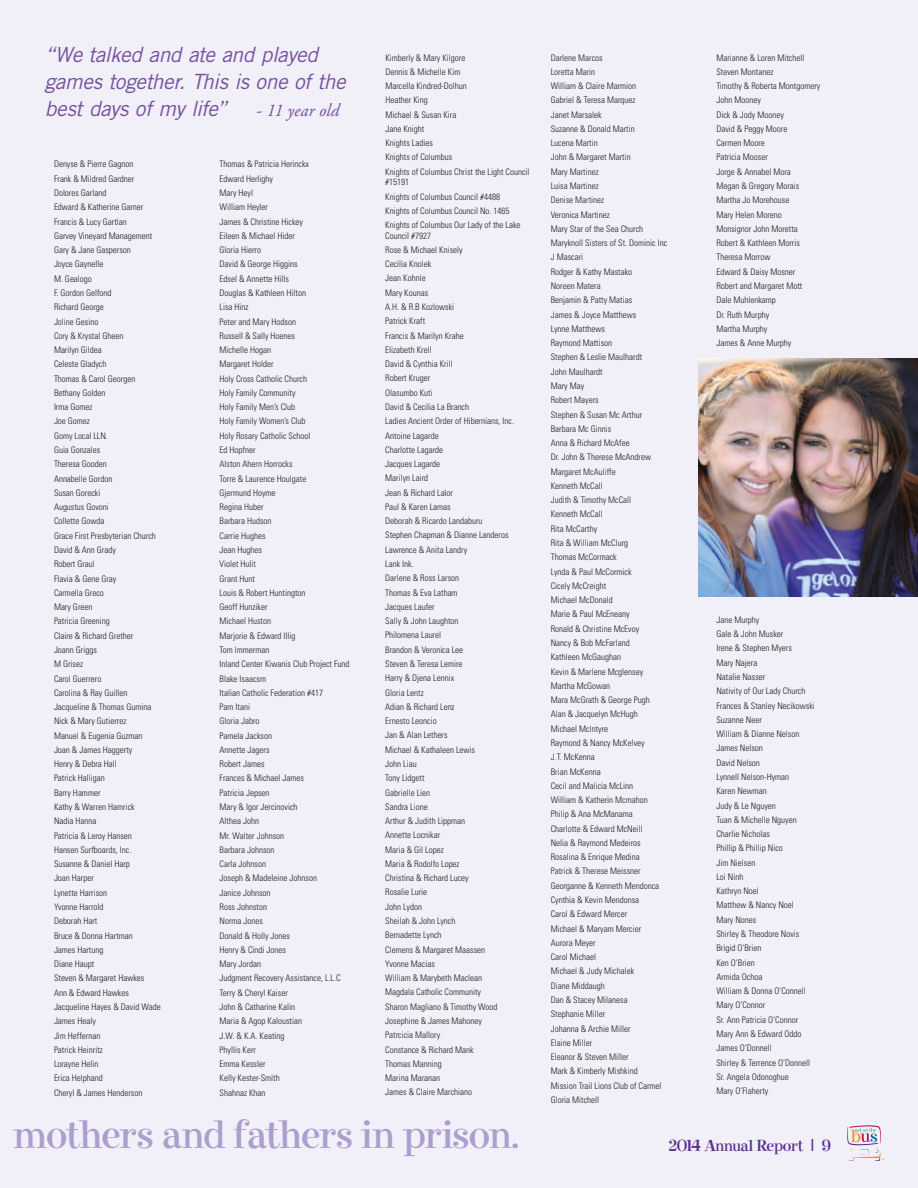
<style>
.page{position:relative;width:918px;height:1188px;background:#f1eff7}
.page>*{position:absolute;margin:0;border:0;box-sizing:border-box;transform-origin:0 0}
.t1{font:45px "Elroy";letter-spacing:-.01em;color:#ab9fcd}
.t2{font:italic 21px/27px "Trade Gothic";letter-spacing:-.02em;color:#7450a0}
.t3{font:18px "Elroy";letter-spacing:-.01em;color:#5b2e91}
.t4{font:italic 18px "Adobe Garamond Pro";color:#7450a0}
.t5{font:300 condensed 9px/14.2px "Univers LT Std";color:#231f20}
.s1{font-family:"Clarendon"}
</style>
<div class="page">
<svg style="left:847px;top:1125px;width:37px;height:36px"></svg>
<img style="left:698px;top:359px;width:220px;height:238px">
<h2 class="t2" style="left:45px;top:40px;width:302px">“We talked and ate and played games together. This is one of the best days of my life”</h2>
<h3 class="t4" style="left:256px;top:99px;width:85px">- 11 year old</h3>
<p class="t5" style="left:54px;top:157px;width:108px">Denyse &amp; Pierre Gagnon<br>Frank &amp; Mildred Gardner<br>Dolores Garland<br>Edward &amp; Katherine Garner<br>Francis &amp; Lucy Gartlan<br>Garvey Vineyard Management<br>Gary &amp; Jane Gasperson<br>Joyce Gaynelle<br>M. Gealogo<br>F. Gordon Gelfond<br>Richard George<br>Joline Gesino<br>Cory &amp; Krystal Gheen<br>Marilyn Gildea<br>Celeste Gladych<br>Thomas &amp; Carol Georgen<br>Bethany Golden<br>Irma Gomez<br>Joe Gomez<br>Gomy Local LLN.<br>Guia Gonzales<br>Theresa Gooden<br>Annabelle Gordon<br>Susan Gorecki<br>Augustus Govoni<br>Collette Gowda<br>Grace First Presbyterian Church<br>David &amp; Ann Grady<br>Robert Graul<br>Flavia &amp; Gene Gray<br>Carmella Greco<br>Mary Green<br>Patricia Greening<br>Claire &amp; Richard Grether<br>Joann Griggs<br>M Grisez<br>Carol Guerrero<br>Carolina &amp; Ray Guillen<br>Jacqueline &amp; Thomas Gumina<br>Nick &amp; Mary Gutierrez<br>Manuel &amp; Eugenia Guzman<br>Joan &amp; James Haggerty<br>Henry &amp; Debra Hall<br>Patrick Halligan<br>Barry Hammer<br>Kathy &amp; Warren Hamrick<br>Nadia Hanna<br>Patricia &amp; Leroy Hansen<br>Hansen Surfboards, Inc.<br>Susanne &amp; Daniel Harp<br>Joan Harper<br>Lynette Harrison<br>Yvonne Harrold<br>Deborah Hart<br>Bruce &amp; Donna Hartman<br>James Hartung<br>Diane Haupt<br>Steven &amp; Margaret Hawkes<br>Ann &amp; Edward Hawkes<br>Jacqueline Hayes &amp; David Wade<br>James Healy<br>Jim Heffernan<br>Patrick Heinritz<br>Lorayne Helin<br>Erica Helphand<br>Cheryl &amp; James Henderson</p>
<p class="t5" style="left:220px;top:157px;width:131px">Thomas &amp; Patricia Herinckx<br>Edward Herlighy<br>Mary Heyl<br>William Heyler<br>James &amp; Christine Hickey<br>Eileen &amp; Michael Hider<br>Gloria Hierro<br>David &amp; George Higgins<br>Edsel &amp; Annette Hills<br>Douglas &amp; Kathleen Hilton<br>Lisa Hinz<br>Peter and Mary Hodson<br>Russell &amp; Sally Hoenes<br>Michelle Hogan<br>Margaret Holder<br>Holy Cross Catholic Church<br>Holy Family Community<br>Holy Family Men’s Club<br>Holy Family Women’s Club<br>Holy Rosary Catholic School<br>Ed Hopfner<br>Alston Ahern Horrocks<br>Torre &amp; Laurence Houlgate<br>Gjermund Hoyme<br>Regina Huber<br>Barbara Hudson<br>Carrie Hughes<br>Jean Hughes<br>Violet Hulit<br>Grant Hunt<br>Louis &amp; Robert Huntington<br>Geoff Hunziker<br>Michael Huston<br>Marjorie &amp; Edward Illig<br>Tom Immerman<br>Inland Center Kiwanis Club Project Fund<br>Blake Isaacsm<br>Italian Catholic Federation #417<br>Pam Itani<br>Gloria Jabro<br>Pamela Jackson<br>Annette Jagers<br>Robert James<br>Frances &amp; Michael James<br>Patricia Jepsen<br>Mary &amp; Igor Jercinovich<br>Althea John<br>Mr. Walter Johnson<br>Barbara Johnson<br>Carla Johnson<br>Joseph &amp; Madeleine Johnson<br>Janice Johnson<br>Ross Johnston<br>Norma Jones<br>Donald &amp; Holly Jones<br>Henry &amp; Cindi Jones<br>Mary Jordan<br>Judgment Recovery Assistance, L.L.C<br>Terry &amp; Cheryl Kaiser<br>John &amp; Catharine Kalin<br>Maria &amp; Agop Kaloustian<br>J.W. &amp; K.A. Keating<br>Phyllis Kerr<br>Emma Kessler<br>Kelly Kester-Smith<br>Shahnaz Khan</p>
<p class="t5" style="left:385px;top:50px;width:146px">Kimberly &amp; Mary Kilgore<br>Dennis &amp; Michelle Kim<br>Marcella Kindred-Dolhun<br>Heather King<br>Michael &amp; Susan Kira<br>Jane Knight<br>Knights Ladies<br>Knights of Columbus<br>Knights of Columbus Christ the Light Council</p>
<p class="t5" style="left:385px;top:175px;width:137px">#15191<br>Knights of Columbus Council #4488<br>Knights of Columbus Council No. 1465<br>Knights of Columbus Our Lady of the Lake</p>
<p class="t5" style="left:385px;top:228px;width:130px">Council #7927<br>Rose &amp; Michael Knisely<br>Cecilia Knolek<br>Jean Kohnle<br>Mary Kounas<br>A.H. &amp; R.B Kozlowski<br>Patrick Kraft<br>Francis &amp; Marilyn Krahe<br>Elizabeth Krell<br>David &amp; Cynthia Krill<br>Robert Kruger<br>Olasumbo Kuti<br>David &amp; Cecilia La Branch<br>Ladies Ancient Order of Hibernians, Inc.<br>Antoine Lagarde<br>Charlotte Lagarde<br>Jacques Lagarde<br>Marilyn Laird<br>Jean &amp; Richard Lalor<br>Paul &amp; Karen Lamas<br>Deborah &amp; Ricardo Landaburu<br>Stephen Chapman &amp; Dianne Landeros<br>Lawrence &amp; Anita Landry<br>Lank Ink.<br>Darlene &amp; Ross Larson<br>Thomas &amp; Eva Latham<br>Jacques Laufer<br>Sally &amp; John Laughton<br>Philomena Laurel<br>Brandon &amp; Veronica Lee<br>Steven &amp; Teresa Lemire<br>Harry &amp; Djena Lennix<br>Gloria Lentz<br>Adian &amp; Richard Lenz<br>Ernesto Leoncio<br>Jan &amp; Alan Lethers<br>Michael &amp; Kathaleen Lewis<br>John Liau<br>Tony Lidgett<br>Gabrielle Lien<br>Sandra Lione<br>Arthur &amp; Judith Lippman<br>Annette Locnikar<br>Maria &amp; Gil Lopez<br>Maria &amp; Rodolfo Lopez<br>Christina &amp; Richard Lucey<br>Rosalie Lurie<br>John Lydon<br>Sheilah &amp; John Lynch<br>Bernadette Lynch<br>Clemens &amp; Margaret Maassen<br>Yvonne Macias<br>William &amp; Marybeth Maclean<br>Magdala Catholic Community<br>Sharon Magliano &amp; Timothy Wood<br>Josephine &amp; James Mahoney<br>Patrcicia Mallory<br>Constance &amp; Richard Mank<br>Thomas Manning<br>Marina Maranan<br>James &amp; Claire Marchiano</p>
<h1 class="t1" style="left:13px;top:1113px;width:507px">mothers and fathers in prison.</h1>
<p class="t5" style="left:551px;top:50px;width:118px">Darlene Marcos<br>Loretta Marin<br>William &amp; Claire Marmion<br>Gabriel &amp; Teresa Marquez<br>Janet Marsalek<br>Suzanne &amp; Donald Martin<br>Lucena Martin<br>John &amp; Margaret Martin<br>Mary Martinez<br>Luisa Martinez<br>Denise Martinez<br>Veronica Martinez<br>Mary Star of the Sea Church<br>Maryknoll Sisters of St. Dominic Inc<br>J Mascari<br>Rodger &amp; Kathy Mastako<br>Noreen Matera<br>Benjamin &amp; Patty Matias<br>James &amp; Joyce Matthews<br>Lynne Matthews<br>Raymond Mattison<br>Stephen &amp; Leslie Maulhardt<br>John Maulhardt<br>Mary May<br>Robert Mayers<br>Stephen &amp; Susan Mc Arthur<br>Barbara Mc Ginnis<br>Anna &amp; Richard McAfee<br>Dr. John &amp; Therese McAndrew<br>Margaret McAuliffe<br>Kenneth McCall<br>Judith &amp; Timothy McCall<br>Kenneth McCall<br>Rita McCarthy<br>Rita &amp; William McClurg<br>Thomas McCormack<br>Lynda &amp; Paul McCormick<br>Cicely McCreight<br>Michael McDonald<br>Marie &amp; Paul McEneany<br>Ronald &amp; Christine McEvoy<br>Nancy &amp; Bob McFarland<br>Kathleen McGaughan<br>Kevin &amp; Marlene Mcglensey<br>Martha McGowan<br>Mara McGrath &amp; George Pugh<br>Alan &amp; Jacquelyn McHugh<br>Michael McIntyre<br>Raymond &amp; Nancy McKelvey<br>J.T. McKenna<br>Brian McKenna<br>Cecil and Malicia McLinn<br>William &amp; Katherin Mcmahon<br>Philip &amp; Ana McManama<br>Charlotte &amp; Edward McNeill<br>Nelia &amp; Raymond Medeiros<br>Rosalina &amp; Enrique Medina<br>Patrick &amp; Therese Meissner<br>Georganne &amp; Kenneth Mendonca<br>Cynthia &amp; Kevin Mendonsa<br>Carol &amp; Edward Mercer<br>Michael &amp; Maryam Mercier<br>Aurora Meyer<br>Carol Michael<br>Michael &amp; Judy Michalek<br>Diane Middaugh<br>Dan &amp; Stacey Milanesa<br>Stephanie Miller<br>Johanna &amp; Archie Miller<br>Elaine Miller<br>Eleanor &amp; Steven Miller<br>Mark &amp; Kimberly Mishkind<br>Mission Trail Lions Club of Carmel<br>Gloria Mitchell</p>
<p class="t5" style="left:716px;top:50px;width:106px">Marianne &amp; Loren Mitchell<br>Steven Montanez<br>Timothy &amp; Roberta Montgomery<br>John Mooney<br>Dick &amp; Jody Mooney<br>David &amp; Peggy Moore<br>Carmen Moore<br>Patricia Mooser<br>Jorge &amp; Annabel Mora<br>Megan &amp; Gregory Morais<br>Martha Jo Morehouse<br>Mary Helen Moreno<br>Monsignor John Moretta<br>Robert &amp; Kathleen Morris<br>Theresa Morrow<br>Edward &amp; Daisy Mosner<br>Robert and Margaret Mott<br>Dale Muhlenkamp<br>Dr. Ruth Murphy<br>Martha Murphy<br>James &amp; Anne Murphy</p>
<p class="t5" style="left:716px;top:613px;width:100px">Jane Murphy<br>Gale &amp; John Musker<br>Irene &amp; Stephen Myers<br>Mary Najera<br>Natalie Nasser<br>Nativity of Our Lady Church<br>Frances &amp; Stanley Necikowski<br>Suzanne Neer<br>William &amp; Dianne Nelson<br>James Nelson<br>David Nelson<br>Lynnell Nelson-Hyman<br>Karen Newman<br>Judy &amp; Le Nguyen<br>Tuan &amp; Michelle Nguyen<br>Charlie Nicholas<br>Phillip &amp; Phillip Nico<br>Jim Nielsen<br>Loi Ninh<br>Kathryn Noel<br>Matthew &amp; Nancy Noel<br>Mary Nones<br>Shirley &amp; Theodore Novis<br>Brigid O’Brien<br>Ken O’Brien<br>Armida Ochoa<br>William &amp; Donna O’Connell<br>Mary O’Connor<br>Sr. Ann Patricia O’Connor<br>Mary Ann &amp; Edward Oddo<br>James O’Donnell<br>Shirley &amp; Terrence O’Donnell<br>Sr. Angela Odonoghue<br>Mary O’Flaherty</p>
<h3 class="t3" style="left:669px;top:1137px;width:164px">2014 Annual Report <span class="s1">|</span> 9</h3>
</div>
